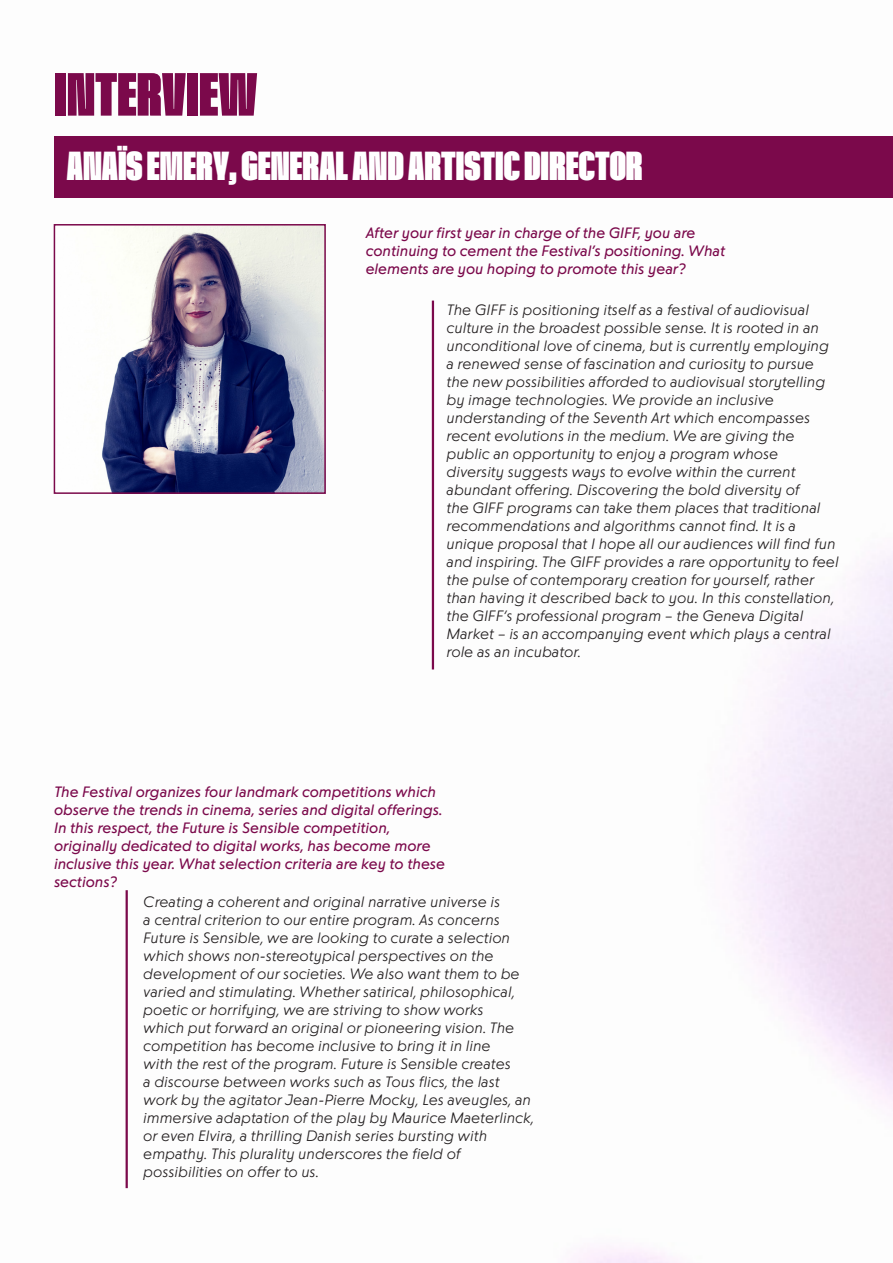
<style>
.page{position:relative;width:893px;height:1263px;background:#fff}
.page>*{position:absolute;margin:0;border:0;box-sizing:border-box;transform-origin:0 0}
.t1{font:67.5px "GIFF Display Super Compact";color:#7b094b}
.t2{font:45px "GIFF Display Super Compact";color:#fff}
.t3{font:italic 15px/18px "Paramount";color:#231f20}
.t4{font:italic 500 15px/18px "Paramount";color:#7b094b}
</style>
<div class="page">
<div style="left:54px;top:136px;width:839px;height:62px;background:#7b094b"></div>
<img style="left:66px;top:227px;width:257px;height:264px">
<div style="left:54px;top:224px;width:272px;height:270px;border:2px solid #7b094b"></div>
<hr style="left:126px;top:890px;width:2px;height:298px;background:#7b094b">
<hr style="left:432px;top:301px;width:2px;height:368px;background:#7b094b">
<p class="t1" style="left:54px;top:57px;width:205px">INTERVIEW</p>
<p class="t2" style="left:67px;top:141px;width:577px">ANAÏS EMERY, GENERAL AND ARTISTIC DIRECTOR</p>
<p class="t4" style="left:366px;top:223px;width:361px">After your first year in charge of the GIFF, you are continuing to cement the Festival’s positioning. What elements are you hoping to promote this year?</p>
<p class="t3" style="left:446px;top:300px;width:394px">The GIFF is positioning itself as a festival of audiovisual culture in the broadest possible sense. It is rooted in an unconditional love of cinema, but is currently employing a renewed sense of fascination and curiosity to pursue the new possibilities afforded to audiovisual storytelling by image technologies. We provide an inclusive understanding of the Seventh Art which encompasses recent evolutions in the medium. We are giving the public an opportunity to enjoy a program whose diversity suggests ways to evolve within the current abundant offering. Discovering the bold diversity of<br>the GIFF programs can take them places that traditional recommendations and algorithms cannot find. It is a unique proposal that I hope all our audiences will find fun and inspiring. The GIFF provides a rare opportunity to feel the pulse of contemporary creation for yourself, rather than having it described back to you. In this constellation, the GIFF’s professional program – the Geneva Digital Market – is an accompanying event which plays a central role as an incubator.</p>
<p class="t4" style="left:54px;top:782px;width:393px">The Festival organizes four landmark competitions which observe the trends in cinema, series and digital offerings.<br>In this respect, the Future is Sensible competition, originally dedicated to digital works, has become more inclusive this year. What selection criteria are key to these sections?</p>
<p class="t3" style="left:143px;top:892px;width:392px">Creating a coherent and original narrative universe is<br>a central criterion to our entire program. As concerns Future is Sensible, we are looking to curate a selection which shows non-stereotypical perspectives on the development of our societies. We also want them to be varied and stimulating. Whether satirical, philosophical, poetic or horrifying, we are striving to show works<br>which put forward an original or pioneering vision. The competition has become inclusive to bring it in line<br>with the rest of the program. Future is Sensible creates<br>a discourse between works such as Tous flics, the last work by the agitator Jean-Pierre Mocky, Les aveugles, an immersive adaptation of the play by Maurice Maeterlinck, or even Elvira, a thrilling Danish series bursting with empathy. This plurality underscores the field of possibilities on offer to us.</p>
</div>
